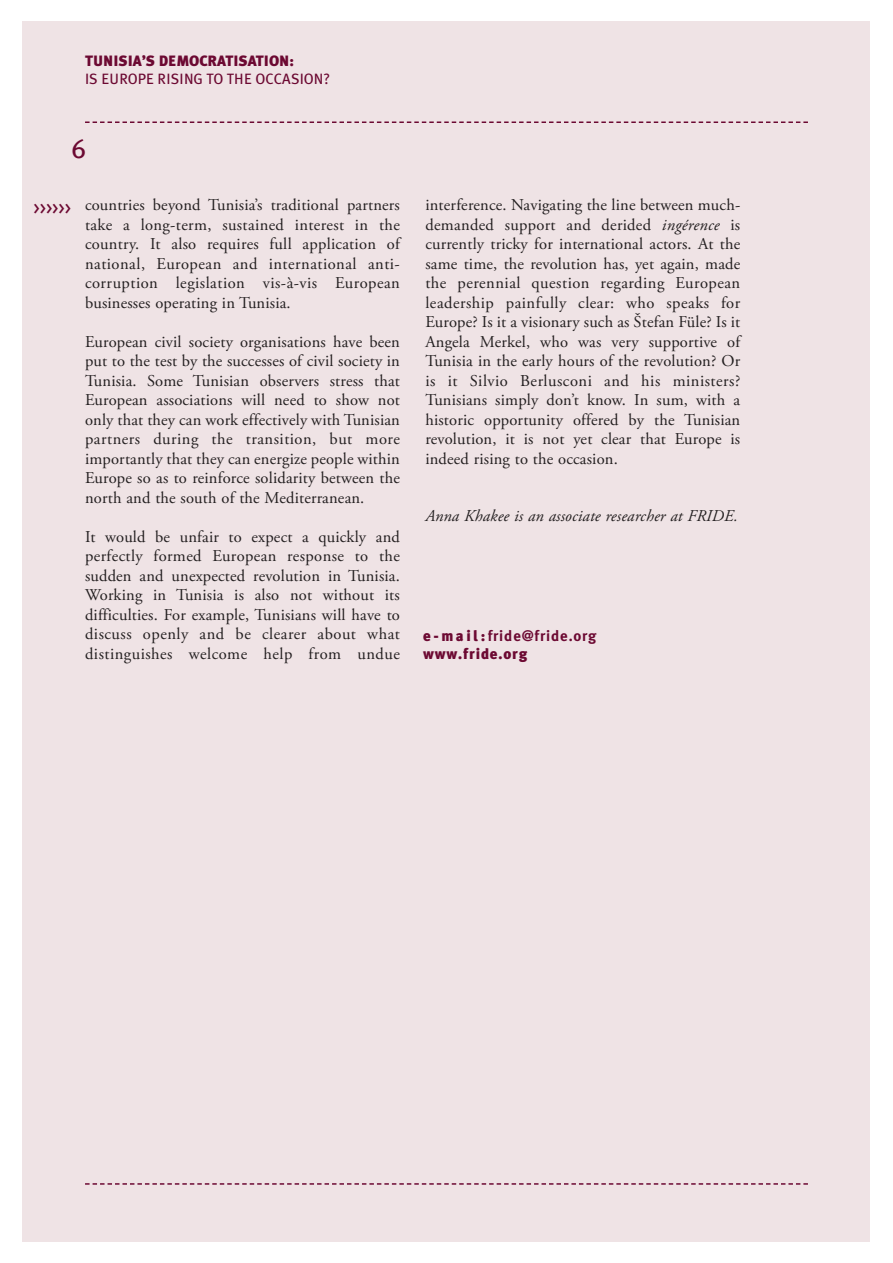
<style>
.page{position:relative;width:893px;height:1263px;background:#fff}
.page>*{position:absolute;margin:0;border:0;box-sizing:border-box;transform-origin:0 0}
.t1{font:27px "Meta Plus Book Caps";color:#6c0932}
.t2{font:18px "Meta Plus Book Caps";color:#6c0932}
.t3{font:16.5px/19.5px "Adobe Garamond Pro";letter-spacing:.01em;color:#231f20;text-align:justify}
.t4{font:italic 16.5px "Adobe Garamond Pro";letter-spacing:.01em;color:#231f20}
.t5{font:900 15px/18px "Meta Plus";letter-spacing:.055em;color:#6c0932}
.t6{font:15px "Meta Plus";letter-spacing:.005em;color:#6c0932}
.t7{font:900 15px "Meta Plus";color:#6c0932}
.s1{font-style:italic}
.s2{font-weight:700}
</style>
<div class="page">
<div style="left:22px;top:22px;width:847px;height:1220px;background:#efe3e5"></div>
<svg style="left:85px;top:121px;width:723px;height:2px"></svg>
<svg style="left:85px;top:1183px;width:723px;height:2px"></svg>
<p class="t7" style="left:85px;top:52px;width:211px">TUNISIA’S DEMOCRATISATION:</p>
<p class="t6" style="left:85px;top:70px;width:247px">IS EUROPE RISING TO THE OCCASION?</p>
<h1 class="t1" style="left:71px;top:133px;width:16px">6</h1>
<p class="t2" style="left:34px;top:197px;width:39px">&gt;&gt;&gt;&gt;&gt;&gt;</p>
<p class="t3" style="left:85px;top:196px;width:316px">countries beyond Tunisia’s traditional partners take a long-term, sustained interest in the country. It also requires full application of national, European and international anti&shy;corruption legislation vis-à-vis European businesses operating in Tunisia.</p>
<p class="t3" style="left:85px;top:333px;width:316px">European civil society organisations have been put to the test by the successes of civil society in Tunisia. Some Tunisian observers stress that European associations will need to show not only that they can work effectively with Tunisian partners during the transition, but more importantly that they can energize people within Europe so as to reinforce solidarity between the north and the south of the Mediterranean.</p>
<p class="t3" style="left:85px;top:528px;width:316px">It would be unfair to expect a quickly and perfectly formed European response to the sudden and unexpected revolution in Tunisia.<br>Working in Tunisia is also not without its difficulties. For example, Tunisians will have to discuss openly and be clearer about what distinguishes welcome help from undue</p>
<p class="t3" style="left:425px;top:196px;width:316px">interference. Navigating the line between much&shy;demanded support and derided <span class="s1">ingérence</span> is currently tricky for international actors. At the same time, the revolution has, yet again, made the perennial question regarding European leadership painfully clear: who speaks for Europe? Is it a visionary such as Štefan Füle? Is it Angela Merkel, who was very supportive of Tunisia in the early hours of the revolution? Or is it Silvio Berlusconi and his ministers?<br>Tunisians simply don’t know. In sum, with a historic opportunity offered by the Tunisian revolution, it is not yet clear that Europe is indeed rising to the occasion.</p>
<p class="t4" style="left:425px;top:509px;width:314px">Anna Khakee is an associate researcher at FRIDE.</p>
<p class="t5" style="left:423px;top:627px;width:175px">e - m a i l : <span class="s2">fride@fride.org </span>www.fride.org</p>
</div>
